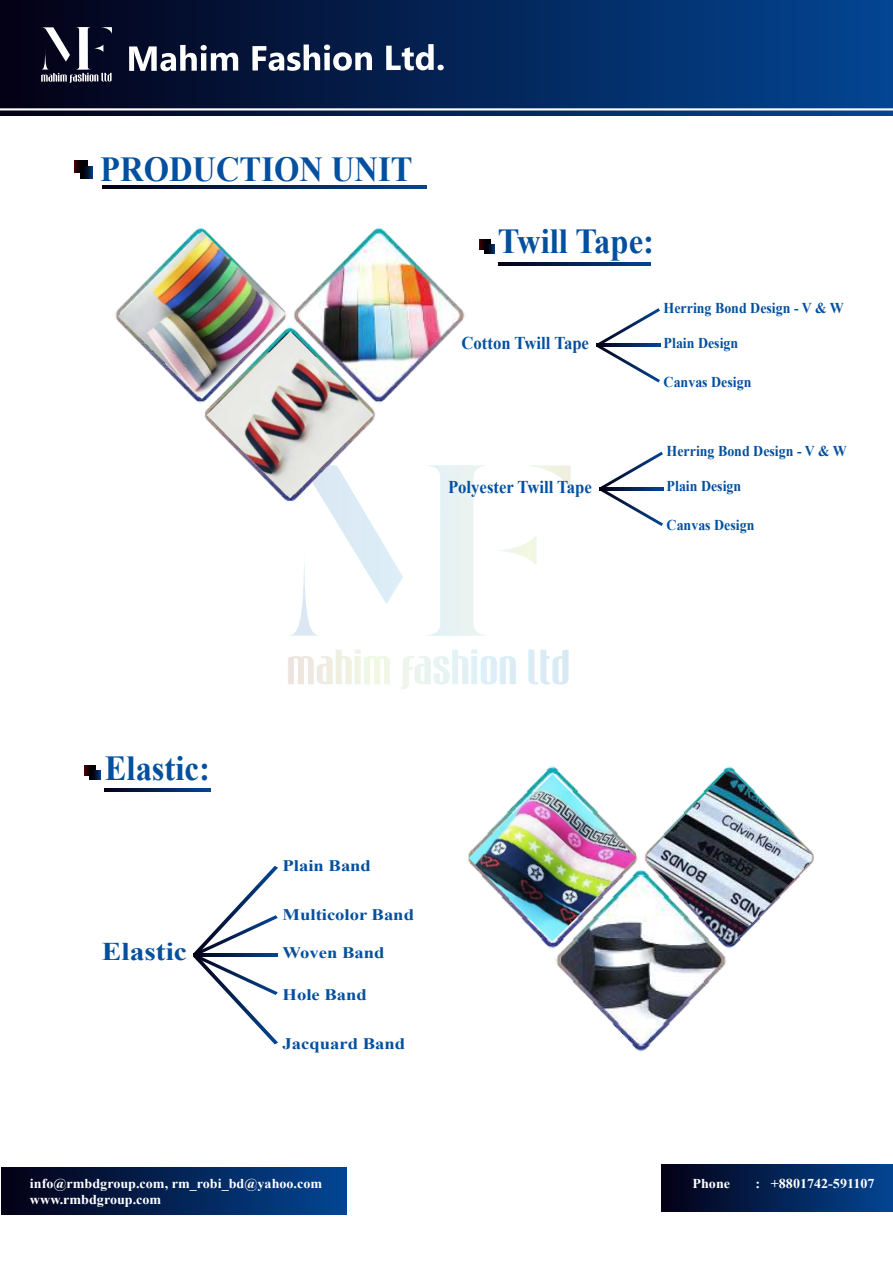
<style>
.page{position:relative;width:893px;height:1263px;background:#fff}
.page>*{position:absolute;margin:0;border:0;box-sizing:border-box;transform-origin:0 0}
.t1{font:700 35.1px "Times New Roman";color:#04509f;scale:.93 1}
.t2{font:700 25.5px "Times New Roman";color:#04509f;scale:1.16 1}
.t3{font:700 18px "Times New Roman";color:#04509f;scale:.93 1}
.t4{font:700 16.05px "Times New Roman";color:#04509f;scale:1.16 1}
.t5{font:700 15px "Times New Roman";color:#04509f;scale:.93 1}
.t6{font:700 13.5px/16.2px "Times New Roman";color:#fff;scale:1.05 1}
</style>
<div class="page">
<div style="left:0;top:1px;width:893px;height:114px;background:linear-gradient(to right,#040015,#034593)"></div>
<hr style="left:0;top:108px;width:893px;height:2px;background:#fff">
<div style="left:1px;top:1168px;width:345px;height:46px;background:linear-gradient(to right,#040015,#034593)"></div>
<div style="left:662px;top:1165px;width:231px;height:46px;background:linear-gradient(to right,#040015,#034592)"></div>
<svg style="left:41px;top:27px;width:71px;height:56px"></svg>
<svg style="left:129px;top:45px;width:109px;height:26px"></svg>
<svg style="left:252px;top:45px;width:120px;height:26px"></svg>
<svg style="left:386px;top:44px;width:58px;height:26px"></svg>
<svg style="left:292px;top:508px;width:111px;height:127px"></svg>
<svg style="left:431px;top:465px;width:55px;height:170px"></svg>
<svg style="left:500px;top:536px;width:36px;height:29px"></svg>
<svg style="left:529px;top:465px;width:41px;height:25px"></svg>
<svg style="left:288px;top:649px;width:102px;height:35px"></svg>
<svg style="left:401px;top:649px;width:115px;height:40px"></svg>
<svg style="left:528px;top:649px;width:40px;height:35px"></svg>
<svg style="left:74px;top:161px;width:19px;height:17px"></svg>
<svg style="left:102px;top:185px;width:324px;height:3px"></svg>
<svg style="left:479px;top:239px;width:16px;height:14px"></svg>
<svg style="left:499px;top:262px;width:152px;height:3px"></svg>
<svg style="left:84px;top:766px;width:16px;height:14px"></svg>
<svg style="left:104px;top:789px;width:106px;height:3px"></svg>
<svg style="left:597px;top:308px;width:63px;height:74px"></svg>
<svg style="left:193px;top:866px;width:85px;height:178px"></svg>
<svg style="left:600px;top:452px;width:63px;height:74px"></svg>
<img style="left:113px;top:227px;width:362px;height:281px">
<img style="left:468px;top:765px;width:347px;height:287px">
<img style="left:646px;top:771px;width:166px;height:174px">
<img style="left:469px;top:774px;width:167px;height:168px">
<img style="left:207px;top:331px;width:167px;height:167px">
<img style="left:118px;top:231px;width:168px;height:168px">
<h1 class="t1" style="left:100px;top:144px;width:337px">PRODUCTION UNIT</h1>
<h1 class="t1" style="left:498px;top:216px;width:169px">Twill Tape:</h1>
<p class="t3" style="left:461px;top:330px;width:139px">Cotton Twill Tape</p>
<p class="t5" style="left:664px;top:297px;width:195px">Herring Bond Design - V &amp; W</p>
<p class="t5" style="left:664px;top:332px;width:82px">Plain Design</p>
<p class="t5" style="left:664px;top:371px;width:96px">Canvas Design</p>
<p class="t3" style="left:448px;top:474px;width:156px">Polyester Twill Tape</p>
<p class="t5" style="left:667px;top:440px;width:195px">Herring Bond Design - V &amp; W</p>
<p class="t5" style="left:667px;top:476px;width:82px">Plain Design</p>
<p class="t5" style="left:667px;top:514px;width:96px">Canvas Design</p>
<h1 class="t1" style="left:105px;top:743px;width:114px">Elastic:</h1>
<h2 class="t2" style="left:102px;top:932px;width:75px">Elastic</h2>
<p class="t4" style="left:283px;top:854px;width:78px">Plain Band</p>
<p class="t4" style="left:283px;top:903px;width:115px">Multicolor Band</p>
<p class="t4" style="left:283px;top:941px;width:89px">Woven Band</p>
<p class="t4" style="left:283px;top:983px;width:74px">Hole Band</p>
<p class="t4" style="left:283px;top:1032px;width:107px">Jacquard Band</p>
<p class="t6" style="left:30px;top:1175px;width:280px">info@rmbdgroup.com, rm_robi_bd@yahoo.com www.rmbdgroup.com</p>
<p class="t6" style="left:692px;top:1175px;width:37px">Phone</p>
<p class="t6" style="left:755px;top:1175px;width:115px">: +8801742-591107</p>
</div>
